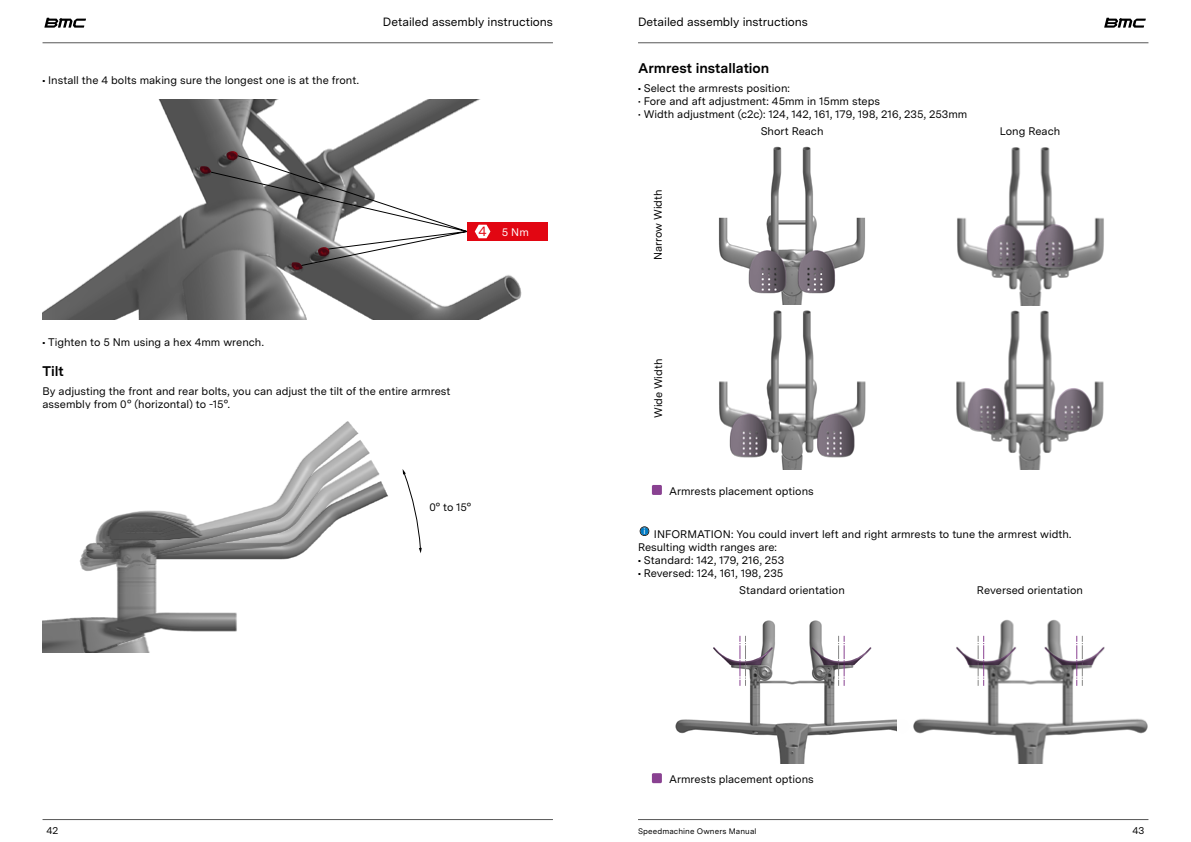
<style>
.page{position:relative;width:1191px;height:842px;background:#fff}
.page>*{position:absolute;margin:0;border:0;box-sizing:border-box;transform-origin:0 0}
.t1{font:700 14px "Messina Sans";letter-spacing:-.005em;color:#000}
.t2{font:12px "Messina Sans";letter-spacing:-.005em;color:#000}
.t3{font:11px/13.2px "Messina Sans";color:#000}
.t4{font:11px "Messina Sans";color:#fff}
.t5{font:10px "Messina Sans";color:#000}
.t6{font:9.9px "Messina Sans";color:#000}
.t7{font:8px "Messina Sans";letter-spacing:.015em;color:#000}
.s1{font-weight:700}
.s2{font-size:13.6px;color:#e20612}
</style>
<div class="page">
<svg style="left:1104px;top:18px;width:41px;height:10px"></svg>
<svg style="left:44px;top:18px;width:42px;height:10px"></svg>
<hr style="left:43px;top:43px;width:510px;height:1px;background:#575757">
<hr style="left:43px;top:819px;width:510px;height:1px;background:#575757">
<hr style="left:638px;top:43px;width:510px;height:1px;background:#575757">
<hr style="left:638px;top:819px;width:510px;height:1px;background:#575757">
<img style="left:43px;top:99px;width:505px;height:220px">
<div style="left:467px;top:222px;width:80px;height:19px;background:#e20612"></div>
<svg style="left:200px;top:151px;width:290px;height:119px"></svg>
<svg style="left:402px;top:469px;width:20px;height:84px"></svg>
<img style="left:43px;top:421px;width:328px;height:231px">
<img style="left:956px;top:305px;width:148px;height:164px">
<img style="left:957px;top:147px;width:147px;height:158px">
<img style="left:719px;top:310px;width:147px;height:159px">
<img style="left:718px;top:146px;width:147px;height:159px">
<svg style="left:749px;top:250px;width:37px;height:43px;background:#776f78"></svg>
<svg style="left:798px;top:250px;width:37px;height:43px;background:#787079"></svg>
<svg style="left:987px;top:224px;width:37px;height:43px;background:#807881"></svg>
<svg style="left:1035px;top:224px;width:38px;height:43px;background:#827a82"></svg>
<svg style="left:968px;top:388px;width:37px;height:43px;background:#847c85"></svg>
<svg style="left:1055px;top:388px;width:37px;height:43px;background:#847b85"></svg>
<svg style="left:730px;top:414px;width:37px;height:42px;background:#7b727c"></svg>
<svg style="left:817px;top:414px;width:37px;height:42px;background:#79707a"></svg>
<div style="left:652px;top:485px;width:10px;height:10px;background:#894191"></div>
<svg style="left:639px;top:526px;width:10px;height:10px"></svg>
<img style="left:675px;top:620px;width:222px;height:144px">
<img style="left:913px;top:619px;width:235px;height:145px">
<svg style="left:956px;top:636px;width:59px;height:50px"></svg>
<svg style="left:1044px;top:636px;width:60px;height:50px"></svg>
<svg style="left:812px;top:636px;width:59px;height:50px"></svg>
<svg style="left:713px;top:636px;width:59px;height:50px"></svg>
<div style="left:652px;top:773px;width:10px;height:10px;background:#894191"></div>
<p class="t3" style="left:43px;top:73px;width:318px"><span class="s1">•</span> Install the 4 bolts making sure the longest one is at the front.</p>
<p class="t2" style="left:383px;top:13px;width:171px">Detailed assembly instructions</p>
<p class="t2" style="left:638px;top:13px;width:171px">Detailed assembly instructions</p>
<p class="t1" style="left:638px;top:58px;width:133px">Armrest installation</p>
<p class="t3" style="left:638px;top:81px;width:153px"><span class="s1">•</span> Select the armrests position:</p>
<p class="t3" style="left:638px;top:94px;width:243px">• Fore and aft adjustment: 45mm in 15mm steps</p>
<p class="t3" style="left:638px;top:107px;width:331px">• Width adjustment (c2c): 124, 142, 161, 179, 198, 216, 235, 253mm</p>
<p class="t4" style="left:478px;top:224px;width:52px"><span class="s2">4</span> 5 Nm</p>
<p class="t3" style="left:651px;top:260px;width:72px;rotate:-90deg">Narrow Width</p>
<p class="t3" style="left:760px;top:125px;width:64px">Short Reach</p>
<p class="t3" style="left:43px;top:335px;width:223px"><span class="s1">•</span> Tighten to 5 Nm using a hex 4mm wrench.</p>
<p class="t1" style="left:43px;top:360px;width:23px">Tilt</p>
<p class="t3" style="left:43px;top:384px;width:409px">By adjusting the front and rear bolts, you can adjust the tilt of the entire armrest assembly from 0° (horizontal) to -15°.</p>
<p class="t3" style="left:429px;top:500px;width:43px">0° to 15°</p>
<p class="t3" style="left:651px;top:418px;width:61px;rotate:-90deg">Wide Width</p>
<p class="t3" style="left:669px;top:484px;width:146px">Armrests placement options</p>
<p class="t3" style="left:999px;top:125px;width:62px">Long Reach</p>
<p class="t3" style="left:638px;top:527px;width:435px;text-indent:5px"><sup>i</sup> INFORMATION: You could invert left and right armrests to tune the armrest width.<br>Resulting width ranges are:</p>
<p class="t3" style="left:638px;top:553px;width:148px"><span class="s1">•</span> Standard: 142, 179, 216, 253</p>
<p class="t3" style="left:638px;top:566px;width:147px"><span class="s1">•</span> Reversed: 124, 161, 198, 235</p>
<p class="t3" style="left:739px;top:584px;width:107px">Standard orientation</p>
<p class="t3" style="left:977px;top:584px;width:108px">Reversed orientation</p>
<p class="t3" style="left:669px;top:772px;width:146px">Armrests placement options</p>
<p class="t5" style="left:47px;top:824px;width:13px">42</p>
<p class="t7" style="left:638px;top:825px;width:120px">Speedmachine Owners Manual</p>
<p class="t6" style="left:1132px;top:824px;width:13px">43</p>
</div>
